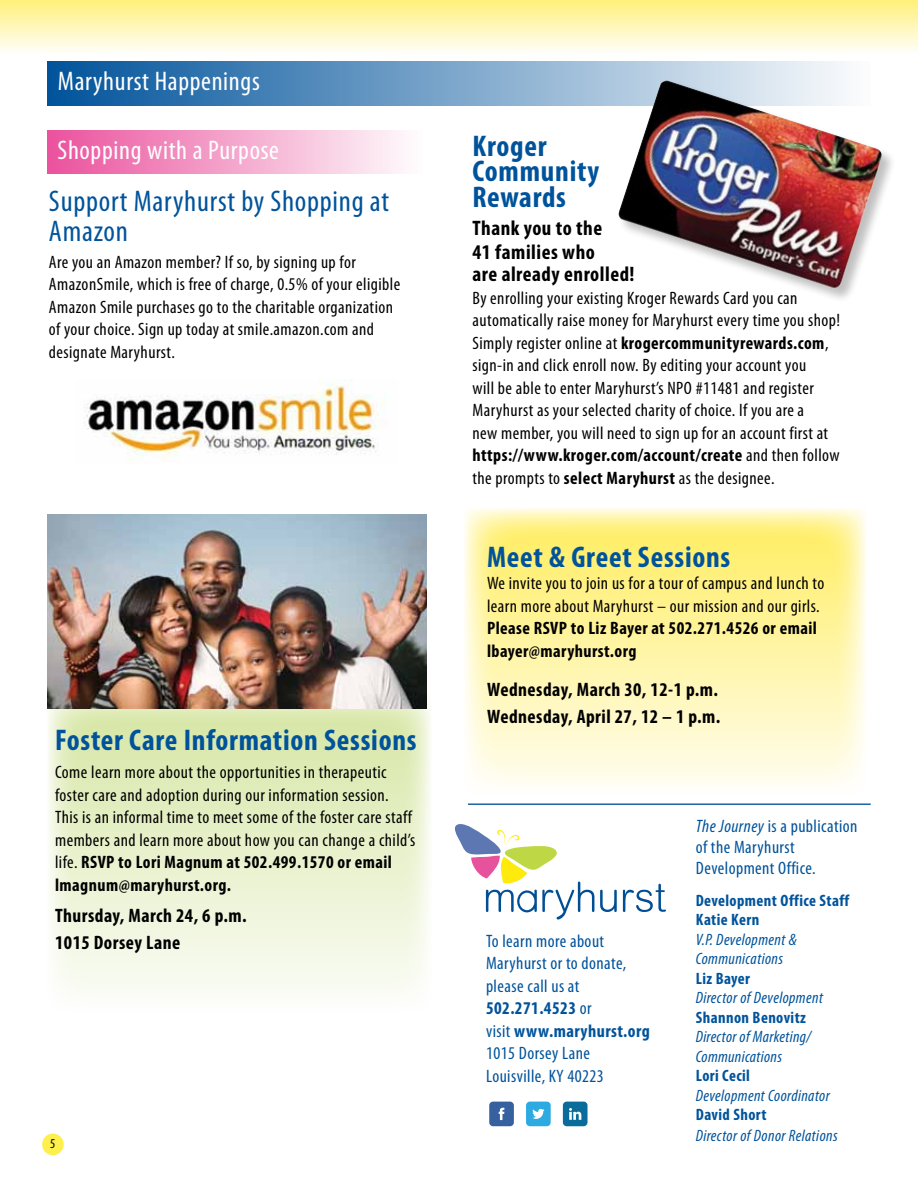
<style>
.page{position:relative;width:918px;height:1188px;background:#fff}
.page>*{position:absolute;margin:0;border:0;box-sizing:border-box;transform-origin:0 0}
.t1{font:700 condensed 30px/25.5px "Myriad Pro";letter-spacing:.025em;color:#00539b}
.t2{font:condensed 30px/30px "Myriad Pro";letter-spacing:.025em;color:#00539b}
.t3{font:condensed 27px "Myriad Pro";letter-spacing:.025em;color:#fff}
.t4{font:700 condensed 21px/24px "Myriad Pro";letter-spacing:.025em;color:#000}
.t5{font:700 condensed 19.5px/27px "Myriad Pro";letter-spacing:.025em;color:#000}
.t6{font:condensed 18px/22.5px "Myriad Pro";letter-spacing:.025em;color:#000}
.t7{font:condensed 18px/22.5px "Myriad Pro";letter-spacing:.025em;color:#00539b}
.t8{font:700 condensed 18px/22.5px "Myriad Pro";letter-spacing:.025em;color:#000}
.t9{font:italic condensed 16.5px/19.5px "Myriad Pro";letter-spacing:.025em;color:#00539b}
.t10{font:700 condensed 16.5px/19.5px "Myriad Pro";letter-spacing:.025em;color:#00539b}
.t11{font:condensed 13.5px "Myriad Pro";color:#000}
.s1{font-weight:700}
.s2{font-style:italic}
</style>
<div class="page">
<div style="left:47px;top:62px;width:824px;height:44px;background:linear-gradient(to right,#00539b,#fcfdfd)"></div>
<div style="left:42px;top:1134px;width:22px;height:21px;background:#fdf04c;border-radius:50%"></div>
<div style="left:0;top:0;width:918px;height:54px;background:linear-gradient(to bottom,#fff07a,#fffef8)"></div>
<div style="left:48px;top:130px;width:374px;height:43px;background:linear-gradient(to right,#ea529d,#fefcfd)"></div>
<img style="left:84px;top:379px;width:301px;height:80px">
<svg style="left:47px;top:701px;width:384px;height:292px;background:#e8f1ce"></svg>
<svg style="left:464px;top:508px;width:402px;height:277px;background:#fff5af"></svg>
<svg style="left:600px;top:890px;width:17px;height:22px"></svg>
<svg style="left:623px;top:884px;width:43px;height:28px"></svg>
<svg style="left:455px;top:824px;width:139px;height:96px"></svg>
<svg style="left:489px;top:1102px;width:25px;height:24px"></svg>
<svg style="left:526px;top:1102px;width:25px;height:24px"></svg>
<svg style="left:563px;top:1102px;width:25px;height:24px"></svg>
<img style="left:47px;top:514px;width:380px;height:194px">
<div style="left:617px;top:80px;width:280px;height:223px;background:#000;opacity:.25"></div>
<img style="left:618px;top:80px;width:264px;height:208px">
<hr style="left:468px;top:804px;width:403px;height:1px;background:#00539b">
<h2 class="t3" style="left:58px;top:65px;width:203px">Maryhurst Happenings</h2>
<h2 class="t3" style="left:58px;top:134px;width:223px">Shopping with a Purpose</h2>
<h1 class="t2" style="left:49px;top:186px;width:342px">Support Maryhurst by Shopping at<br>Amazon</h1>
<p class="t6" style="left:49px;top:250px;width:353px">Are you an Amazon member? If so, by signing up for AmazonSmile, which is free of charge, 0.5% of your eligible Amazon Smile purchases go to the charitable organization of your choice. Sign up today at smile.amazon.com and designate Maryhurst.</p>
<h1 class="t1" style="left:55px;top:727px;width:363px">Foster Care Information Sessions</h1>
<p class="t6" style="left:55px;top:761px;width:362px">Come learn more about the opportunities in therapeutic foster care and adoption during our information session.<br>This is an informal time to meet some of the foster care staff members and learn more about how you can change a child’s life. <span class="s1">RSVP to Lori Magnum at 502.499.1570 or email lmagnum@maryhurst.org.</span></p>
<p class="t5" style="left:55px;top:902px;width:193px">Thursday, March 24, 6 p.m.<br>1015 Dorsey Lane</p>
<p class="t11" style="left:50px;top:1135px;width:7px">5</p>
<h1 class="t1" style="left:472px;top:132px;width:128px">Kroger<br>Community<br>Rewards</h1>
<p class="t4" style="left:473px;top:216px;width:131px">Thank you to the<br>41 families who</p>
<p class="t4" style="left:472px;top:262px;width:164px">are already enrolled!</p>
<p class="t6" style="left:472px;top:286px;width:369px">By enrolling your existing Kroger Rewards Card you can automatically raise money for Maryhurst every time you shop!<br>Simply register online at <span class="s1">krogercommunityrewards.com</span>, sign-in and click enroll now. By editing your account you<br>will be able to enter Maryhurst’s NPO #11481 and register Maryhurst as your selected charity of choice. If you are a<br>new member, you will need to sign up for an account first at <span class="s1">https://www.kroger.com/account/create</span> and then follow the prompts to <span class="s1">select Maryhurst</span> as the designee.</p>
<h1 class="t1" style="left:487px;top:543px;width:245px">Meet &amp; Greet Sessions</h1>
<p class="t6" style="left:487px;top:572px;width:339px">We invite you to join us for a tour of campus and lunch to learn more about Maryhurst – our mission and our girls.</p>
<p class="t8" style="left:487px;top:617px;width:331px">Please RSVP to Liz Bayer at 502.271.4526 or email lbayer@maryhurst.org</p>
<p class="t5" style="left:487px;top:675px;width:235px">Wednesday, March 30, 12-1 p.m.<br>Wednesday, April 27, 12 – 1 p.m.</p>
<p class="t7" style="left:486px;top:929px;width:165px">To learn more about<br>Maryhurst or to donate, please call us at<br><span class="s1">502.271.4523</span> or<br>visit <span class="s1">www.maryhurst.org<br></span>1015 Dorsey Lane<br>Louisville, KY 40223</p>
<p class="t7" style="left:696px;top:815px;width:163px;line-height:21px"><span class="s2">The Journey</span> is a publication of the Maryhurst<br>Development Office.</p>
<p class="t10" style="left:696px;top:890px;width:155px">Development Office Staff<br>Katie Kern</p>
<p class="t9" style="left:696px;top:929px;width:102px">V.P. Development &amp;<br>Communications</p>
<p class="t10" style="left:696px;top:968px;width:56px">Liz Bayer</p>
<p class="t9" style="left:696px;top:988px;width:129px">Director of Development</p>
<p class="t10" style="left:696px;top:1007px;width:112px">Shannon Benovitz</p>
<p class="t9" style="left:696px;top:1027px;width:117px">Director of Marketing/<br>Communications</p>
<p class="t10" style="left:696px;top:1066px;width:56px">Lori Cecil</p>
<p class="t9" style="left:696px;top:1085px;width:136px">Development Coordinator</p>
<p class="t10" style="left:696px;top:1105px;width:72px">David Short</p>
<p class="t9" style="left:696px;top:1126px;width:143px">Director of Donor Relations</p>
</div>
